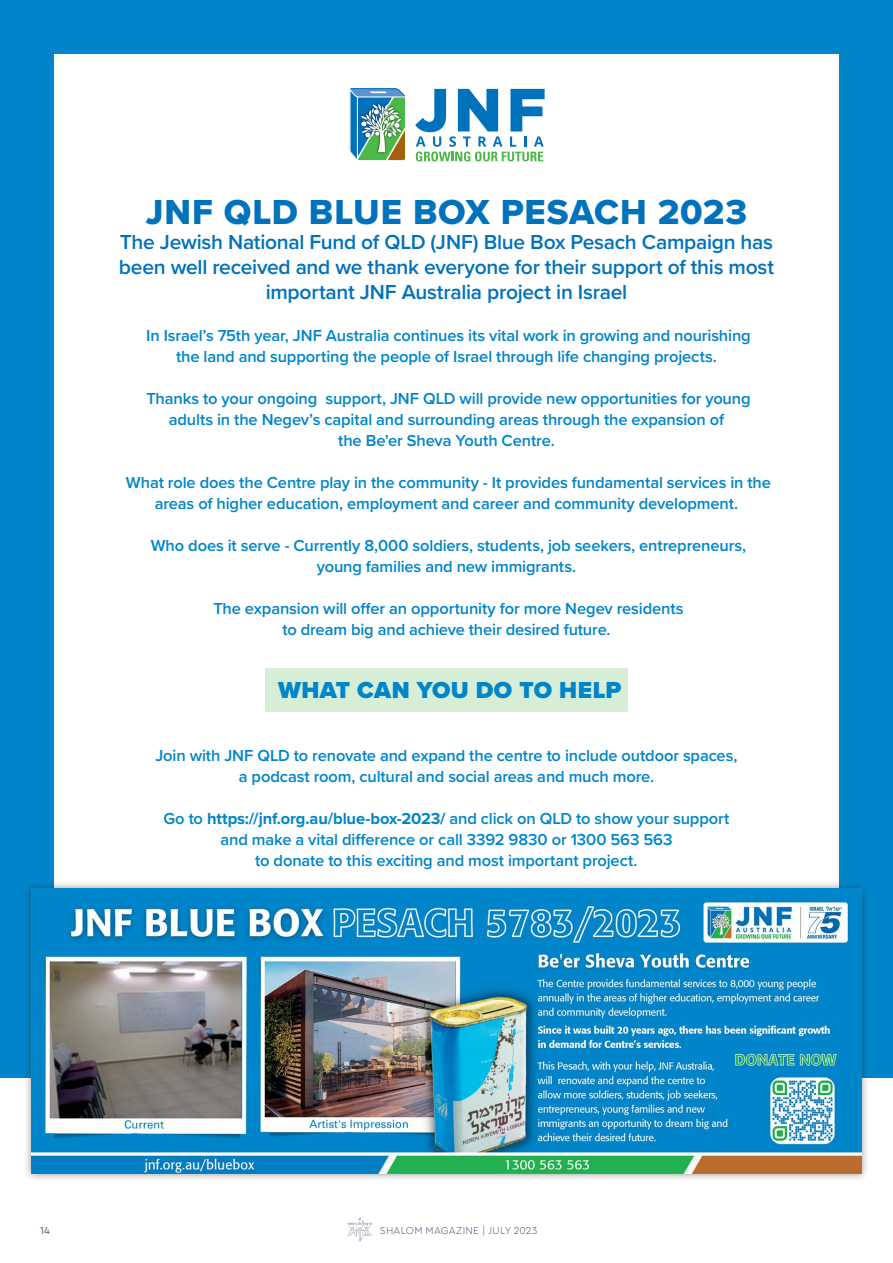
<style>
.page{position:relative;width:893px;height:1263px;background:#fff}
.page>*{position:absolute;margin:0;border:0;box-sizing:border-box;transform-origin:0 0}
.t1{font:36px "Proxima Nova Extrabld";letter-spacing:.02em;color:#0072bc}
.t2{font:900 24px "Proxima Nova";letter-spacing:.015em;color:#0085ca}
.t3{font:600 21px/25.2px "Proxima Nova";letter-spacing:-.015em;color:#0072bc;text-align:center}
.t4{font:600 16.5px/21px "Proxima Nova";letter-spacing:-.01em;color:#0085ca;text-align:center}
.t5{font:300 10.5px "Cera Round Pro";letter-spacing:.015em;color:#4c5870}
.t6{font:10.5px "Cera Round Pro";color:#4c5870}
.s1{font-weight:700}
</style>
<div class="page">
<svg style="left:347px;top:1217px;width:26px;height:25px"></svg>
<div style="left:0;top:0;width:893px;height:1077px;background:#0085ca"></div>
<div style="left:54px;top:54px;width:785px;height:1070px;background:#fff"></div>
<div style="left:265px;top:669px;width:363px;height:43px;background:#d6eed5"></div>
<svg style="left:415px;top:89px;width:130px;height:72px"></svg>
<svg style="left:349px;top:88px;width:56px;height:73px;background:#6aa69e"></svg>
<div style="left:23px;top:880px;width:847px;height:302px;background:#231f20;opacity:.47"></div>
<img style="left:31px;top:889px;width:831px;height:285px">
<p class="t1" style="left:146px;top:185px;width:603px">JNF QLD BLUE BOX PESACH 2023</p>
<p class="t3" style="left:119px;top:229px;width:657px">The Jewish National Fund of QLD (JNF) Blue Box Pesach Campaign has been well received and we thank everyone for their support of this most important JNF Australia project in Israel</p>
<p class="t4" style="left:146px;top:325px;width:606px">In Israel’s 75th year, JNF Australia continues its vital work in growing and nourishing the land and supporting the people of Israel through life changing projects.</p>
<p class="t4" style="left:146px;top:388px;width:606px">Thanks to your ongoing support, JNF QLD will provide new opportunities for young adults in the Negev’s capital and surrounding areas through the expansion of<br>the Be’er Sheva Youth Centre.</p>
<p class="t4" style="left:126px;top:472px;width:646px">What role does the Centre play in the community - It provides fundamental services in the areas of higher education, employment and career and community development.</p>
<p class="t4" style="left:151px;top:535px;width:597px">Who does it serve - Currently 8,000 soldiers, students, job seekers, entrepreneurs, young families and new immigrants.</p>
<p class="t4" style="left:213px;top:598px;width:472px">The expansion will offer an opportunity for more Negev residents to dream big and achieve their desired future.</p>
<p class="t2" style="left:278px;top:672px;width:345px">WHAT CAN YOU DO TO HELP</p>
<p class="t4" style="left:155px;top:745px;width:583px">Join with JNF QLD to renovate and expand the centre to include outdoor spaces, a podcast room, cultural and social areas and much more.</p>
<p class="t4" style="left:163px;top:808px;width:567px">Go to <span class="s1">https://jnf.org.au/blue-box-2023/</span> and click on QLD to show your support and make a vital difference or call 3392 9830 or 1300 563 563<br>to donate to this exciting and most important project.</p>
<p class="t6" style="left:40px;top:1223px;width:11px">14</p>
<p class="t5" style="left:380px;top:1223px;width:159px">SHALOM MAGAZINE | JULY 2023</p>
</div>
